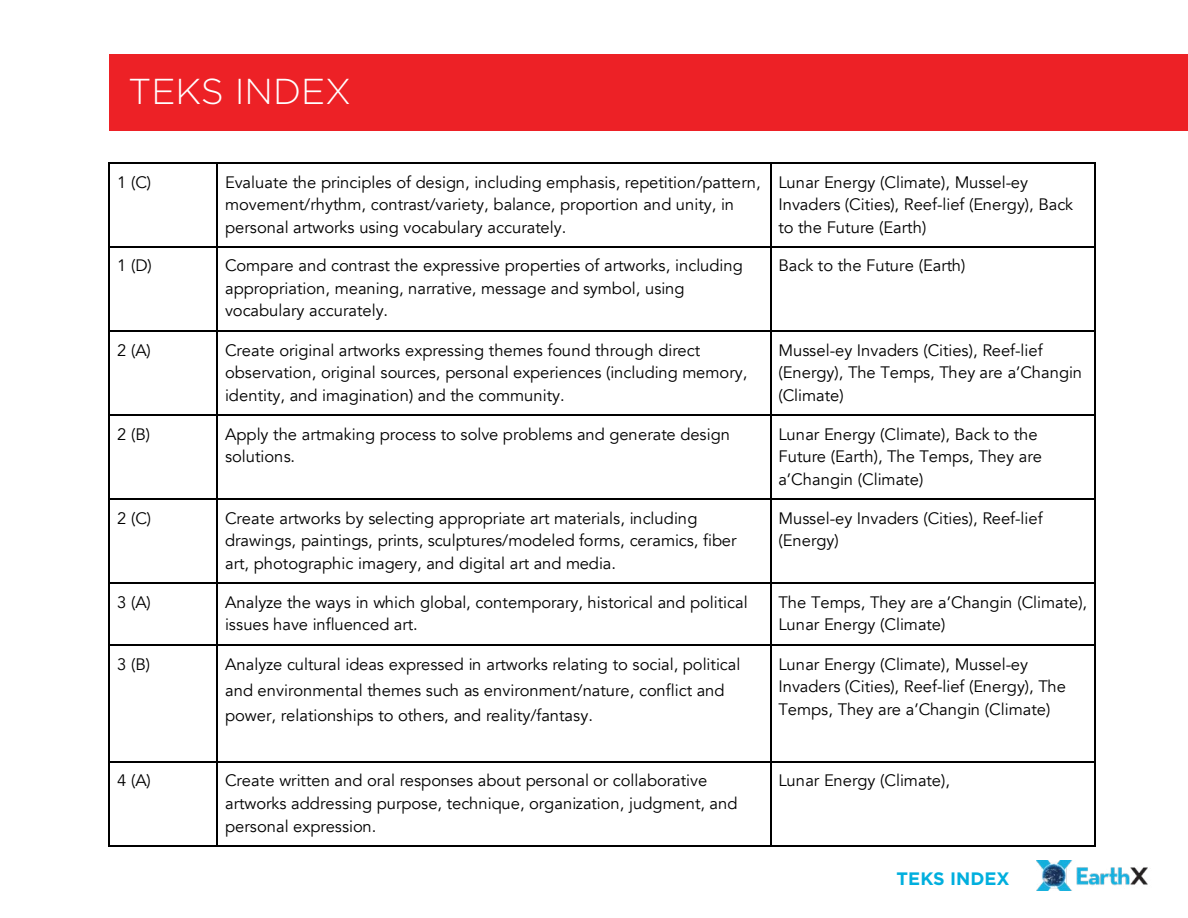
<style>
.page{position:relative;width:1188px;height:918px;background:#fff}
.page>*{position:absolute;margin:0;border:0;box-sizing:border-box;transform-origin:0 0}
.t1{font:300 36px "Gotham";color:#fff}
.t2{font:700 18px "Gotham";color:#00afde}
.t3{font:16.5px/22.5px "Avenir";color:#000}
</style>
<div class="page">
<img style="left:1037px;top:860px;width:111px;height:31px">
<div style="left:109px;top:54px;width:1079px;height:76px;background:#ed2126"></div>
<hr style="left:110px;top:162px;width:107px;height:1px;background:#000">
<hr style="left:218px;top:162px;width:552px;height:1px;background:#000">
<svg style="left:770px;top:162px;width:2px;height:9px"></svg>
<hr style="left:772px;top:162px;width:322px;height:1px;background:#000">
<svg style="left:1094px;top:162px;width:2px;height:9px"></svg>
<hr style="left:109px;top:171px;width:1px;height:75px;background:#000">
<hr style="left:217px;top:171px;width:1px;height:75px;background:#000">
<hr style="left:770px;top:171px;width:2px;height:75px;background:#000">
<hr style="left:1094px;top:171px;width:2px;height:75px;background:#000">
<hr style="left:110px;top:246px;width:107px;height:2px;background:#000">
<hr style="left:218px;top:246px;width:552px;height:2px;background:#000">
<svg style="left:770px;top:246px;width:2px;height:9px"></svg>
<hr style="left:772px;top:246px;width:322px;height:2px;background:#000">
<svg style="left:1094px;top:246px;width:2px;height:9px"></svg>
<hr style="left:109px;top:255px;width:1px;height:75px;background:#000">
<hr style="left:217px;top:255px;width:1px;height:75px;background:#000">
<hr style="left:770px;top:255px;width:2px;height:75px;background:#000">
<hr style="left:1094px;top:255px;width:2px;height:75px;background:#000">
<hr style="left:110px;top:330px;width:107px;height:2px;background:#000">
<hr style="left:218px;top:330px;width:552px;height:2px;background:#000">
<svg style="left:770px;top:330px;width:2px;height:9px"></svg>
<hr style="left:772px;top:330px;width:322px;height:2px;background:#000">
<svg style="left:1094px;top:330px;width:2px;height:9px"></svg>
<hr style="left:109px;top:339px;width:1px;height:75px;background:#000">
<hr style="left:217px;top:339px;width:1px;height:75px;background:#000">
<hr style="left:770px;top:339px;width:2px;height:75px;background:#000">
<hr style="left:1094px;top:339px;width:2px;height:75px;background:#000">
<hr style="left:110px;top:414px;width:107px;height:2px;background:#000">
<hr style="left:218px;top:414px;width:552px;height:2px;background:#000">
<svg style="left:770px;top:414px;width:2px;height:9px"></svg>
<hr style="left:772px;top:414px;width:322px;height:2px;background:#000">
<svg style="left:1094px;top:414px;width:2px;height:9px"></svg>
<hr style="left:109px;top:423px;width:1px;height:76px;background:#000">
<hr style="left:217px;top:423px;width:1px;height:76px;background:#000">
<hr style="left:770px;top:423px;width:2px;height:76px;background:#000">
<hr style="left:1094px;top:423px;width:2px;height:76px;background:#000">
<hr style="left:110px;top:499px;width:107px;height:1px;background:#000">
<hr style="left:218px;top:499px;width:552px;height:1px;background:#000">
<svg style="left:770px;top:499px;width:2px;height:9px"></svg>
<hr style="left:772px;top:499px;width:322px;height:1px;background:#000">
<svg style="left:1094px;top:499px;width:2px;height:9px"></svg>
<hr style="left:109px;top:508px;width:1px;height:74px;background:#000">
<hr style="left:217px;top:508px;width:1px;height:74px;background:#000">
<hr style="left:770px;top:508px;width:2px;height:74px;background:#000">
<hr style="left:1094px;top:508px;width:2px;height:74px;background:#000">
<hr style="left:110px;top:582px;width:107px;height:2px;background:#000">
<hr style="left:218px;top:582px;width:552px;height:2px;background:#000">
<svg style="left:770px;top:582px;width:2px;height:9px"></svg>
<hr style="left:772px;top:582px;width:322px;height:2px;background:#000">
<svg style="left:1094px;top:582px;width:2px;height:9px"></svg>
<hr style="left:109px;top:591px;width:1px;height:53px;background:#000">
<hr style="left:217px;top:591px;width:1px;height:53px;background:#000">
<hr style="left:770px;top:591px;width:2px;height:53px;background:#000">
<hr style="left:1094px;top:591px;width:2px;height:53px;background:#000">
<hr style="left:110px;top:644px;width:107px;height:1px;background:#000">
<hr style="left:218px;top:644px;width:552px;height:1px;background:#000">
<svg style="left:770px;top:644px;width:2px;height:9px"></svg>
<hr style="left:772px;top:644px;width:322px;height:1px;background:#000">
<svg style="left:1094px;top:644px;width:2px;height:9px"></svg>
<hr style="left:109px;top:653px;width:1px;height:108px;background:#000">
<hr style="left:217px;top:653px;width:1px;height:108px;background:#000">
<hr style="left:770px;top:653px;width:2px;height:108px;background:#000">
<hr style="left:1094px;top:653px;width:2px;height:108px;background:#000">
<hr style="left:110px;top:761px;width:107px;height:1px;background:#000">
<hr style="left:218px;top:761px;width:552px;height:1px;background:#000">
<svg style="left:770px;top:761px;width:2px;height:9px"></svg>
<hr style="left:772px;top:761px;width:322px;height:1px;background:#000">
<svg style="left:1094px;top:761px;width:2px;height:9px"></svg>
<hr style="left:109px;top:770px;width:1px;height:75px;background:#000">
<hr style="left:110px;top:845px;width:107px;height:2px;background:#000">
<hr style="left:217px;top:770px;width:1px;height:75px;background:#000">
<hr style="left:218px;top:845px;width:552px;height:2px;background:#000">
<hr style="left:770px;top:770px;width:2px;height:75px;background:#000">
<hr style="left:772px;top:845px;width:322px;height:2px;background:#000">
<hr style="left:1094px;top:770px;width:2px;height:75px;background:#000">
<h1 class="t1" style="left:128px;top:68px;width:225px">TEKS INDEX</h1>
<p class="t3" style="left:117px;top:171px;width:36px">1 (C)</p>
<p class="t3" style="left:225px;top:171px;width:537px">Evaluate the principles of design, including emphasis, repetition/pattern, movement/rhythm, contrast/variety, balance, proportion and unity, in personal artworks using vocabulary accurately.</p>
<p class="t3" style="left:778px;top:171px;width:296px">Lunar Energy (Climate), Mussel-ey<br>Invaders (Cities), Reef-lief (Energy), Back to the Future (Earth)</p>
<p class="t3" style="left:117px;top:255px;width:36px">1 (D)</p>
<p class="t3" style="left:225px;top:255px;width:519px">Compare and contrast the expressive properties of artworks, including appropriation, meaning, narrative, message and symbol, using vocabulary accurately.</p>
<p class="t3" style="left:778px;top:255px;width:189px">Back to the Future (Earth)</p>
<p class="t3" style="left:117px;top:339px;width:35px">2 (A)</p>
<p class="t3" style="left:225px;top:339px;width:524px">Create original artworks expressing themes found through direct observation, original sources, personal experiences (including memory, identity, and imagination) and the community.</p>
<p class="t3" style="left:778px;top:339px;width:305px">Mussel-ey Invaders (Cities), Reef-lief (Energy), The Temps, They are a’Changin (Climate)</p>
<p class="t3" style="left:117px;top:423px;width:35px">2 (B)</p>
<p class="t3" style="left:225px;top:423px;width:506px">Apply the artmaking process to solve problems and generate design solutions.</p>
<p class="t3" style="left:778px;top:423px;width:265px">Lunar Energy (Climate), Back to the<br>Future (Earth), The Temps, They are a’Changin (Climate)</p>
<p class="t3" style="left:117px;top:507px;width:36px">2 (C)</p>
<p class="t3" style="left:225px;top:507px;width:513px">Create artworks by selecting appropriate art materials, including drawings, paintings, prints, sculptures/modeled forms, ceramics, fiber art, photographic imagery, and digital art and media.</p>
<p class="t3" style="left:778px;top:507px;width:266px">Mussel-ey Invaders (Cities), Reef-lief (Energy)</p>
<p class="t3" style="left:117px;top:591px;width:35px">3 (A)</p>
<p class="t3" style="left:225px;top:591px;width:524px">Analyze the ways in which global, contemporary, historical and political issues have influenced art.</p>
<p class="t3" style="left:778px;top:591px;width:310px">The Temps, They are a’Changin (Climate),<br>Lunar Energy (Climate)</p>
<p class="t3" style="left:117px;top:653px;width:35px">3 (B)</p>
<p class="t3" style="left:225px;top:651px;width:517px;line-height:26px">Analyze cultural ideas expressed in artworks relating to social, political and environmental themes such as environment/nature, conflict and power, relationships to others, and reality/fantasy.</p>
<p class="t3" style="left:778px;top:653px;width:289px">Lunar Energy (Climate), Mussel-ey<br>Invaders (Cities), Reef-lief (Energy), The<br>Temps, They are a’Changin (Climate)</p>
<p class="t3" style="left:117px;top:770px;width:35px">4 (A)</p>
<p class="t3" style="left:225px;top:770px;width:514px">Create written and oral responses about personal or collaborative artworks addressing purpose, technique, organization, judgment, and personal expression.</p>
<p class="t3" style="left:778px;top:770px;width:173px">Lunar Energy (Climate),</p>
<p class="t2" style="left:897px;top:866px;width:115px">TEKS INDEX</p>
</div>
